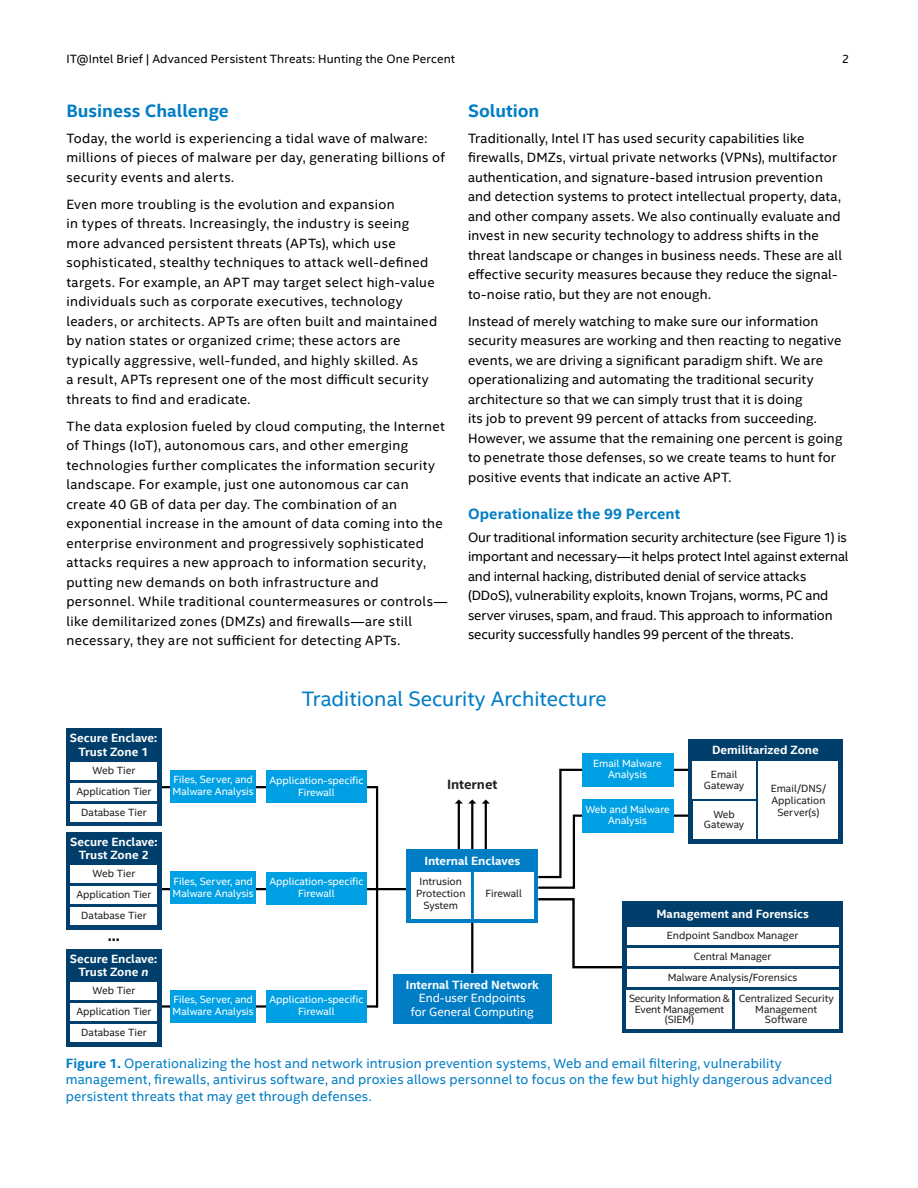
<style>
.page{position:relative;width:918px;height:1188px;background:#fff}
.page>*{position:absolute;margin:0;border:0;box-sizing:border-box;transform-origin:0 0}
.t1{font:21px "Intel Clear";color:#007dc5}
.t2{font:700 18px "Intel Clear";color:#007dc5}
.t3{font:700 16.5px "Intel Clear";color:#231f20}
.t4{font:700 15px "Intel Clear";letter-spacing:.01em;color:#007dc5}
.t5{font:13.5px/19.5px "Intel Clear";letter-spacing:.02em;color:#000}
.t6{font:13.5px/19.5px "Intel Clear";letter-spacing:-.01em;color:#000}
.t7{font:13.5px/16.5px "Intel Clear";letter-spacing:.01em;color:#007dc5}
.t8{font:700 13.5px "Intel Clear";color:#231f20}
.t9{font:700 12px/13.5px "Intel Clear";color:#fff;text-align:center}
.t10{font:12px "Intel Clear";letter-spacing:.015em;color:#000}
.t11{font:12px/13.5px "Intel Clear";color:#fff;text-align:center}
.t12{font:10.5px/21px "Intel Clear";color:#231f20;text-align:center}
.t13{font:10.5px/12px "Intel Clear";color:#fff;text-align:center}
.t14{font:10.5px/10.5px "Intel Clear";letter-spacing:-.025em;color:#231f20;text-align:center}
.s1{font-style:italic}
.s2{font-weight:700}
</style>
<div class="page">
<hr style="left:156px;top:888px;width:289px;height:2px;background:#000">
<hr style="left:161px;top:786px;width:216px;height:2px;background:#000">
<hr style="left:162px;top:1005px;width:215px;height:3px;background:#000">
<svg style="left:538px;top:898px;width:145px;height:71px"></svg>
<hr style="left:471px;top:803px;width:2px;height:47px;background:#000">
<hr style="left:485px;top:803px;width:2px;height:47px;background:#000">
<svg style="left:482px;top:799px;width:8px;height:5px"></svg>
<hr style="left:458px;top:803px;width:2px;height:47px;background:#000">
<svg style="left:455px;top:799px;width:21px;height:5px"></svg>
<div style="left:66px;top:729px;width:96px;height:97px;background:#003e6b"></div>
<div style="left:70px;top:762px;width:87px;height:18px;background:#fff"></div>
<div style="left:266px;top:770px;width:101px;height:33px;background:#00a1e4"></div>
<div style="left:266px;top:872px;width:101px;height:33px;background:#00a1e4"></div>
<div style="left:170px;top:990px;width:86px;height:33px;background:#00a1e4"></div>
<div style="left:170px;top:871px;width:86px;height:33px;background:#00a1e4"></div>
<div style="left:170px;top:770px;width:86px;height:33px;background:#00a1e4"></div>
<div style="left:266px;top:990px;width:101px;height:33px;background:#00a1e4"></div>
<div style="left:70px;top:783px;width:87px;height:18px;background:#fff"></div>
<div style="left:70px;top:804px;width:87px;height:18px;background:#fff"></div>
<div style="left:622px;top:902px;width:221px;height:131px;background:#003e6b"></div>
<div style="left:627px;top:969px;width:211px;height:18px;background:#fff"></div>
<div style="left:627px;top:927px;width:211px;height:18px;background:#fff"></div>
<div style="left:627px;top:990px;width:105px;height:39px;background:#fff"></div>
<div style="left:627px;top:948px;width:211px;height:18px;background:#fff"></div>
<div style="left:735px;top:990px;width:103px;height:39px;background:#fff"></div>
<div style="left:66px;top:832px;width:96px;height:98px;background:#003e6b"></div>
<div style="left:70px;top:865px;width:87px;height:18px;background:#fff"></div>
<div style="left:70px;top:886px;width:87px;height:18px;background:#fff"></div>
<div style="left:70px;top:907px;width:87px;height:18px;background:#fff"></div>
<div style="left:406px;top:849px;width:132px;height:74px;background:#007dc5"></div>
<div style="left:411px;top:872px;width:60px;height:46px;background:#fff"></div>
<div style="left:474px;top:872px;width:60px;height:46px;background:#fff"></div>
<div style="left:66px;top:949px;width:96px;height:98px;background:#003e6b"></div>
<div style="left:70px;top:982px;width:87px;height:18px;background:#fff"></div>
<div style="left:70px;top:1003px;width:87px;height:18px;background:#fff"></div>
<div style="left:70px;top:1024px;width:87px;height:18px;background:#fff"></div>
<svg style="left:538px;top:768px;width:150px;height:121px"></svg>
<hr style="left:471px;top:923px;width:2px;height:50px;background:#000">
<hr style="left:376px;top:787px;width:2px;height:219px;background:#000">
<div style="left:393px;top:974px;width:159px;height:49px;background:#007dc5"></div>
<div style="left:688px;top:739px;width:155px;height:105px;background:#003e6b"></div>
<div style="left:693px;top:762px;width:63px;height:37px;background:#fff"></div>
<div style="left:693px;top:802px;width:63px;height:37px;background:#fff"></div>
<div style="left:759px;top:762px;width:79px;height:77px;background:#fff"></div>
<div style="left:582px;top:753px;width:91px;height:33px;background:#00a1e4"></div>
<div style="left:582px;top:799px;width:91px;height:33px;background:#00a1e4"></div>
<p class="t10" style="left:66px;top:52px;width:390px">IT@Intel Brief | Advanced Persistent Threats: Hunting the One Percent</p>
<p class="t10" style="left:842px;top:52px;width:9px">2</p>
<h2 class="t2" style="left:66px;top:100px;width:164px">Business Challenge</h2>
<p class="t5" style="left:66px;top:129px;width:380px">Today, the world is experiencing a tidal wave of malware: millions of pieces of malware per day, generating billions of security events and alerts.</p>
<p class="t5" style="left:66px;top:195px;width:372px">Even more troubling is the evolution and expansion<br>in types of threats. Increasingly, the industry is seeing more advanced persistent threats (APTs), which use sophisticated, stealthy techniques to attack well-defined targets. For example, an APT may target select high-value individuals such as corporate executives, technology leaders, or architects. APTs are often built and maintained by nation states or organized crime; these actors are typically aggressive, well-funded, and highly skilled. As<br>a result, APTs represent one of the most difficult security threats to find and eradicate.</p>
<p class="t5" style="left:66px;top:417px;width:382px">The data explosion fueled by cloud computing, the Internet of Things (IoT), autonomous cars, and other emerging technologies further complicates the information security landscape. For example, just one autonomous car can create 40 GB of data per day. The combination of an exponential increase in the amount of data coming into the enterprise environment and progressively sophisticated attacks requires a new approach to information security, putting new demands on both infrastructure and personnel. While traditional countermeasures or controls— like demilitarized zones (DMZs) and firewalls—are still necessary, they are not sufficient for detecting APTs.</p>
<h2 class="t2" style="left:468px;top:100px;width:73px">Solution</h2>
<p class="t5" style="left:468px;top:129px;width:376px">Traditionally, Intel IT has used security capabilities like firewalls, DMZs, virtual private networks (VPNs), multifactor authentication, and signature-based intrusion prevention and detection systems to protect intellectual property, data, and other company assets. We also continually evaluate and invest in new security technology to address shifts in the threat landscape or changes in business needs. These are all effective security measures because they reduce the signal&shy;to-noise ratio, but they are not enough.</p>
<p class="t5" style="left:468px;top:312px;width:376px">Instead of merely watching to make sure our information security measures are working and then reacting to negative events, we are driving a significant paradigm shift. We are operationalizing and automating the traditional security architecture so that we can simply trust that it is doing<br>its job to prevent 99 percent of attacks from succeeding.<br>However, we assume that the remaining one percent is going to penetrate those defenses, so we create teams to hunt for positive events that indicate an active APT.</p>
<p class="t4" style="left:468px;top:505px;width:214px">Operationalize the 99 Percent</p>
<p class="t6" style="left:468px;top:528px;width:382px">Our traditional information security architecture (see Figure 1) is important and necessary—it helps protect Intel against external and internal hacking, distributed denial of service attacks (DDoS), vulnerability exploits, known Trojans, worms, PC and server viruses, spam, and fraud. This approach to information security successfully handles 99 percent of the threats.</p>
<p class="t9" style="left:70px;top:731px;width:89px">Secure Enclave:<br>Trust Zone 1</p>
<p class="t12" style="left:93px;top:760px;width:44px">Web Tier</p>
<p class="t12" style="left:76px;top:781px;width:77px">Application Tier<br>Database Tier</p>
<p class="t9" style="left:70px;top:835px;width:89px">Secure Enclave:<br>Trust Zone 2</p>
<p class="t12" style="left:76px;top:863px;width:77px">Web Tier<br>Application Tier<br>Database Tier</p>
<p class="t3" style="left:108px;top:925px;width:14px">...</p>
<p class="t9" style="left:70px;top:952px;width:89px">Secure Enclave:<br>Trust Zone <span class="s1">n</span></p>
<p class="t12" style="left:76px;top:980px;width:77px">Web Tier<br>Application Tier<br>Database Tier</p>
<h1 class="t1" style="left:302px;top:686px;width:307px">Traditional Security Architecture</h1>
<p class="t13" style="left:173px;top:774px;width:83px;text-align:left">Files, Server, and<br>Malware Analysis</p>
<p class="t13" style="left:269px;top:774px;width:96px">Application-specific<br>Firewall</p>
<p class="t8" style="left:447px;top:776px;width:52px">Internet</p>
<p class="t13" style="left:593px;top:759px;width:70px;line-height:10.5px">Email Malware<br>Analysis</p>
<p class="t13" style="left:585px;top:805px;width:86px;line-height:10.5px">Web and Malware<br>Analysis</p>
<p class="t9" style="left:712px;top:743px;width:108px">Demilitarized Zone</p>
<p class="t12" style="left:704px;top:769px;width:42px;line-height:10.5px">Email<br>Gateway</p>
<p class="t12" style="left:704px;top:809px;width:42px;line-height:10.5px">Web<br>Gateway</p>
<p class="t12" style="left:771px;top:782px;width:57px;line-height:12px">Email/DNS/<br>Application<br>Server(s)</p>
<p class="t13" style="left:173px;top:875px;width:83px;text-align:left">Files, Server, and<br>Malware Analysis</p>
<p class="t13" style="left:269px;top:876px;width:96px">Application-specific<br>Firewall</p>
<p class="t9" style="left:424px;top:854px;width:97px">Internal Enclaves</p>
<p class="t12" style="left:416px;top:876px;width:51px;line-height:12px">Intrusion<br>Protection<br>System</p>
<p class="t12" style="left:485px;top:883px;width:38px">Firewall</p>
<p class="t9" style="left:656px;top:907px;width:154px">Management and Forensics</p>
<p class="t12" style="left:667px;top:925px;width:133px">Endpoint Sandbox Manager</p>
<p class="t12" style="left:694px;top:946px;width:79px">Central Manager</p>
<p class="t13" style="left:173px;top:994px;width:83px;text-align:left">Files, Server, and<br>Malware Analysis</p>
<p class="t13" style="left:269px;top:994px;width:96px">Application-specific<br>Firewall</p>
<p class="t9" style="left:406px;top:978px;width:135px">Internal Tiered Network</p>
<p class="t11" style="left:411px;top:991px;width:124px">End-user Endpoints for General Computing</p>
<p class="t12" style="left:668px;top:967px;width:131px">Malware Analysis/Forensics</p>
<p class="t14" style="left:629px;top:993px;width:102px">Security Information &amp;<br>Event Management (SIEM)</p>
<p class="t12" style="left:739px;top:993px;width:97px;line-height:10.5px">Centralized Security<br>Management<br>Software</p>
<p class="t7" style="left:66px;top:1055px;width:768px"><span class="s2">Figure 1.</span> Operationalizing the host and network intrusion prevention systems, Web and email filtering, vulnerability management, firewalls, antivirus software, and proxies allows personnel to focus on the few but highly dangerous advanced persistent threats that may get through defenses.</p>
</div>
